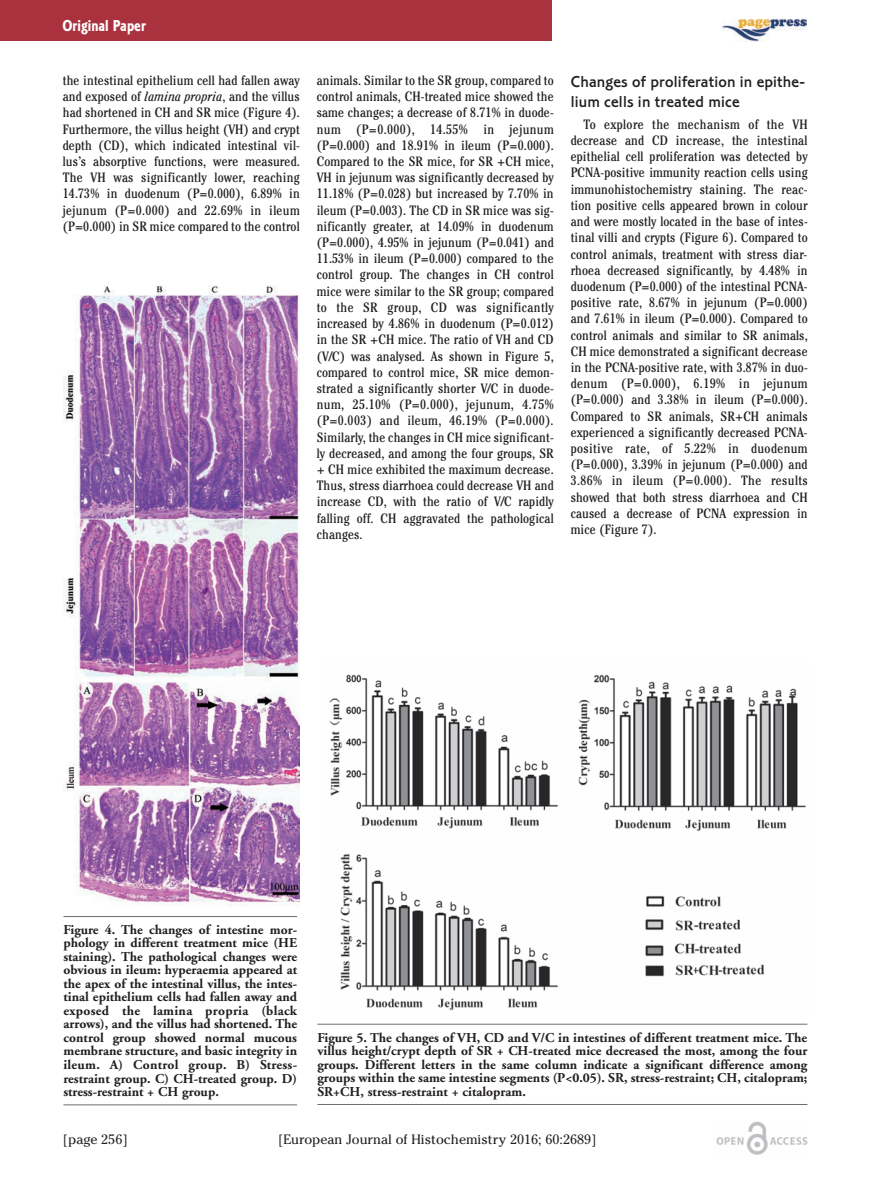
<style>
.page{position:relative;width:893px;height:1190px;background:#fff}
.page>*{position:absolute;margin:0;border:0;box-sizing:border-box;transform-origin:0 0}
.t1{font:16.5px/19.8px "Corinthian Medium Plain";letter-spacing:.01em;color:#231f20}
.t2{font:16.5px "Corinthian Bold Condensed Plain";color:#fff}
.t3{font:condensed 13.5px/16.2px "Cheltenham";letter-spacing:.01em;color:#231f20;text-align:justify}
.t4{font:700 13.5px/13.5px "Adobe Garamond";color:#231f20;text-align:justify}
.t5{font:13.5px "Cheltenham";color:#231f20}
.s1{font-style:italic}
</style>
<div class="page">
<div style="left:0;top:0;width:552px;height:41px;background:#aa323f"></div>
<img style="left:716px;top:1122px;width:91px;height:33px">
<img style="left:722px;top:18px;width:84px;height:24px">
<hr style="left:63px;top:916px;width:234px;height:1px;background:#6c6d70">
<hr style="left:63px;top:1104px;width:234px;height:1px;background:#6c6d70">
<img style="left:64px;top:286px;width:235px;height:620px">
<hr style="left:317px;top:1023px;width:490px;height:1px;background:#6c6d70">
<hr style="left:317px;top:1104px;width:490px;height:1px;background:#6c6d70">
<img style="left:329px;top:674px;width:477px;height:337px">
<p class="t2" style="left:62px;top:20px;width:85px">Original Paper</p>
<p class="t3" style="left:63px;top:74px;width:238px">the intestinal epithelium cell had fallen away and exposed of <span class="s1">lamina propria</span>, and the villus had shortened in CH and SR mice (Figure 4).<br>Furthermore, the villus height (VH) and crypt depth (CD), which indicated intestinal vil&shy;lus’s absorptive functions, were measured.<br>The VH was significantly lower, reaching 14.73% in duodenum (P=0.000), 6.89% in jejunum (P=0.000) and 22.69% in ileum (P=0.000) in SR mice compared to the control</p>
<p class="t3" style="left:316px;top:74px;width:238px">animals. Similar to the SR group, compared to control animals, CH-treated mice showed the same changes; a decrease of 8.71% in duode&shy;num (P=0.000), 14.55% in jejunum (P=0.000) and 18.91% in ileum (P=0.000).<br>Compared to the SR mice, for SR +CH mice, VH in jejunum was significantly decreased by 11.18% (P=0.028) but increased by 7.70% in ileum (P=0.003). The CD in SR mice was sig&shy;nificantly greater, at 14.09% in duodenum (P=0.000), 4.95% in jejunum (P=0.041) and 11.53% in ileum (P=0.000) compared to the control group. The changes in CH control mice were similar to the SR group; compared to the SR group, CD was significantly increased by 4.86% in duodenum (P=0.012) in the SR +CH mice. The ratio of VH and CD (V/C) was analysed. As shown in Figure 5, compared to control mice, SR mice demon&shy;strated a significantly shorter V/C in duode&shy;num, 25.10% (P=0.000), jejunum, 4.75% (P=0.003) and ileum, 46.19% (P=0.000).<br>Similarly, the changes in CH mice significant&shy;ly decreased, and among the four groups, SR + CH mice exhibited the maximum decrease.<br>Thus, stress diarrhoea could decrease VH and increase CD, with the ratio of V/C rapidly falling off. CH aggravated the pathological changes.</p>
<p class="t1" style="left:570px;top:73px;width:236px">Changes of proliferation in epithe&shy;lium cells in treated mice</p>
<p class="t3" style="left:570px;top:117px;width:238px;text-indent:13px">To explore the mechanism of the VH decrease and CD increase, the intestinal epithelial cell proliferation was detected by PCNA-positive immunity reaction cells using immunohistochemistry staining. The reac&shy;tion positive cells appeared brown in colour and were mostly located in the base of intes&shy;tinal villi and crypts (Figure 6). Compared to control animals, treatment with stress diar&shy;rhoea decreased significantly, by 4.48% in duodenum (P=0.000) of the intestinal PCNA&shy;positive rate, 8.67% in jejunum (P=0.000) and 7.61% in ileum (P=0.000). Compared to control animals and similar to SR animals, CH mice demonstrated a significant decrease in the PCNA-positive rate, with 3.87% in duo&shy;denum (P=0.000), 6.19% in jejunum (P=0.000) and 3.38% in ileum (P=0.000).<br>Compared to SR animals, SR+CH animals experienced a significantly decreased PCNA&shy;positive rate, of 5.22% in duodenum (P=0.000), 3.39% in jejunum (P=0.000) and 3.86% in ileum (P=0.000). The results showed that both stress diarrhoea and CH caused a decrease of PCNA expression in mice (Figure 7).</p>
<p class="t4" style="left:63px;top:924px;width:235px">Figure 4. The changes of intestine mor&shy;phology in different treatment mice (HE staining). The pathological changes were obvious in ileum: hyperaemia appeared at the apex of the intestinal villus, the intes&shy;tinal epithelium cells had fallen away and exposed the lamina propria (black arrows), and the villus had shortened. The control group showed normal mucous membrane structure, and basic integrity in ileum. A) Control group. B) Stress&shy;restraint group. C) CH-treated group. D) stress-restraint + CH group.</p>
<p class="t4" style="left:317px;top:1031px;width:491px">Figure 5. The changes of VH, CD and V/C in intestines of different treatment mice. The villus height/crypt depth of SR + CH-treated mice decreased the most, among the four groups. Different letters in the same column indicate a significant difference among groups within the same intestine segments (P&lt;0.05). SR, stress-restraint; CH, citalopram; SR+CH, stress-restraint + citalopram.</p>
<p class="t5" style="left:63px;top:1131px;width:66px">[page 256]</p>
<p class="t5" style="left:278px;top:1131px;width:320px">[European Journal of Histochemistry 2016; 60:2689]</p>
</div>
